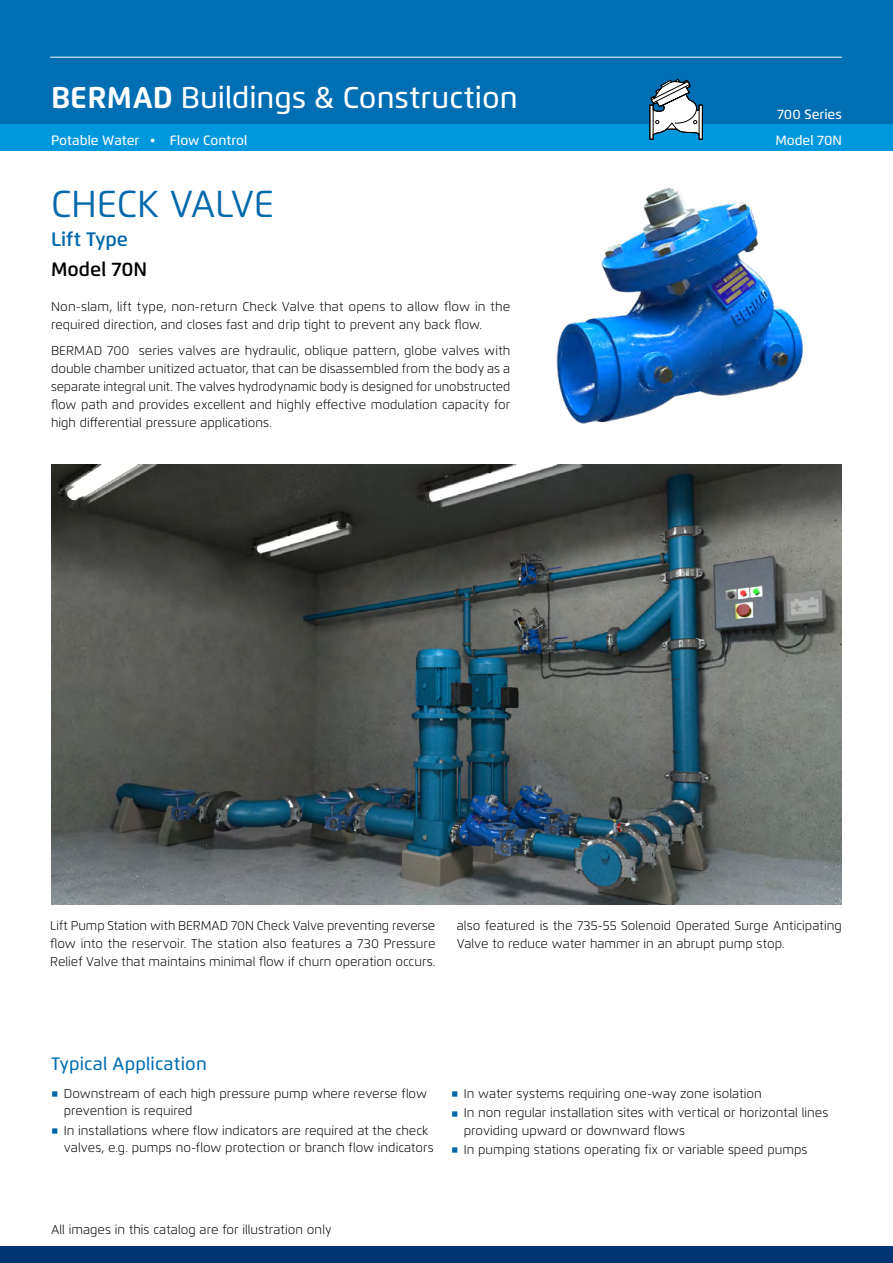
<style>
.page{position:relative;width:893px;height:1263px;background:#fff}
.page>*{position:absolute;margin:0;border:0;box-sizing:border-box;transform-origin:0 0}
.t1{font:37.5px "Flexo";letter-spacing:-.005em;color:#0068ab}
.t2{font:500 30px "Flexo";color:#fff}
.t3{font:600 19.5px "Flexo";color:#0068ab}
.t4{font:600 19.5px "Flexo";color:#000}
.t5{font:500 18px "Flexo";letter-spacing:.01em;color:#006eb2}
.t6{font:500 13.5px "Flexo";color:#fff}
.t7{font:300 12.75px/18px "Flexo";color:#000}
.s1{font-weight:700}
</style>
<div class="page">
<div style="left:0;top:0;width:893px;height:125px;background:#006eb2"></div>
<div style="left:0;top:125px;width:893px;height:26px;background:#0098dd"></div>
<hr style="left:50px;top:57px;width:792px;height:1px;background:#fff">
<svg style="left:649px;top:79px;width:54px;height:61px"></svg>
<div style="left:699px;top:105px;width:4px;height:35px;border:1px solid #000"></div>
<div style="left:0;top:1247px;width:893px;height:16px;background:#003573"></div>
<img style="left:556px;top:188px;width:247px;height:236px">
<img style="left:51px;top:464px;width:791px;height:441px">
<h2 class="t2" style="left:51px;top:80px;width:468px"><span class="s1">BERMAD</span> Buildings &amp; Construction</h2>
<p class="t6" style="left:777px;top:106px;width:66px">700 Series</p>
<p class="t6" style="left:51px;top:132px;width:198px">Potable Water • Flow Control</p>
<p class="t6" style="left:775px;top:132px;width:68px">Model 70N</p>
<h1 class="t1" style="left:51px;top:181px;width:225px">CHECK VALVE</h1>
<h3 class="t3" style="left:51px;top:227px;width:79px">Lift Type</h3>
<h3 class="t4" style="left:51px;top:257px;width:98px">Model 70N</h3>
<p class="t7" style="left:51px;top:297px;width:461px">Non-slam, lift type, non-return Check Valve that opens to allow flow in the required direction, and closes fast and drip tight to prevent any back flow.</p>
<p class="t7" style="left:51px;top:342px;width:461px;text-align:justify">BERMAD 700 series valves are hydraulic, oblique pattern, globe valves with double chamber unitized actuator, that can be disassembled from the body as a separate integral unit. The valves hydrodynamic body is designed for unobstructed flow path and provides excellent and highly effective modulation capacity for high differential pressure applications.</p>
<p class="t7" style="left:50px;top:917px;width:387px;text-align:justify">Lift Pump Station with BERMAD 70N Check Valve preventing reverse flow into the reservoir. The station also features a 730 Pressure Relief Valve that maintains minimal flow if churn operation occurs.</p>
<p class="t7" style="left:457px;top:917px;width:387px">also featured is the 735-55 Solenoid Operated Surge Anticipating<br>Valve to reduce water hammer in an abrupt pump stop.</p>
<h3 class="t5" style="left:51px;top:1053px;width:157px">Typical Application</h3>
<p class="t7" style="left:64px;top:1085px;width:365px;line-height:17.2px">Downstream of each high pressure pump where reverse flow prevention is required</p>
<p class="t7" style="left:64px;top:1121px;width:371px;line-height:17.2px">In installations where flow indicators are required at the check valves, e.g. pumps no-flow protection or branch flow indicators</p>
<p class="t7" style="left:51px;top:1221px;width:282px">All images in this catalog are for illustration only</p>
<p class="t7" style="left:464px;top:1084px;width:366px;line-height:19.4px">In water systems requiring one-way zone isolation<br>In non regular installation sites with vertical or horizontal lines</p>
<p class="t7" style="left:464px;top:1120px;width:345px;line-height:19.4px">providing upward or downward flows<br>In pumping stations operating fix or variable speed pumps</p>
</div>
